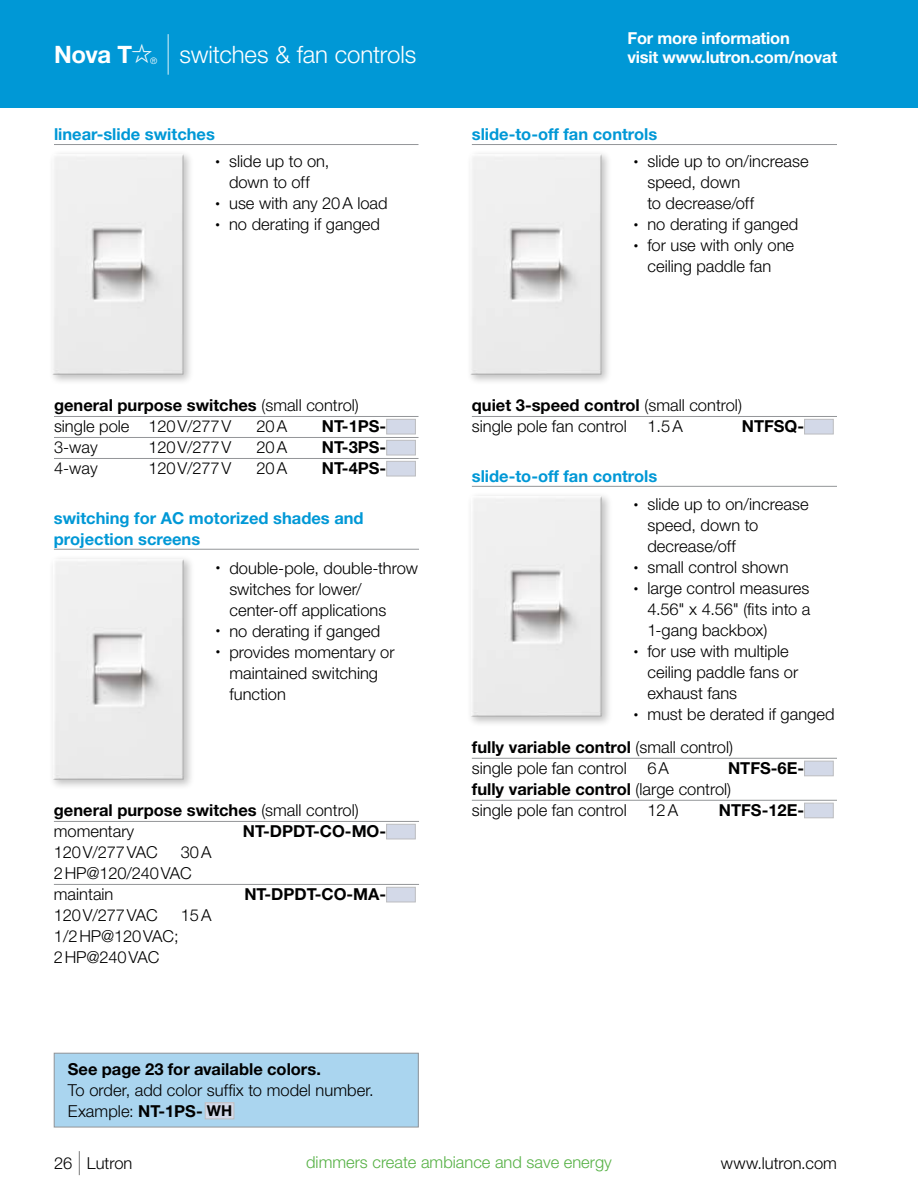
<style>
.page{position:relative;width:918px;height:1188px;background:#fff}
.page>*{position:absolute;margin:0;border:0;box-sizing:border-box;transform-origin:0 0}
.t1{font:300 24px "Helvetica Neue LT Std";letter-spacing:-.005em;color:#fff}
.t2{font:700 24px "Helvetica Neue LT Std";color:#fff}
.t3{font:300 16.5px/21px "Helvetica Neue LT Std";color:#000}
.t4{font:700 16.5px/21px "Helvetica Neue LT Std";color:#0098d6}
.t5{font:700 16.5px "Helvetica Neue LT Std";color:#000}
.t6{font:700 16.5px/19.5px "Helvetica Neue LT Std";letter-spacing:-.015em;color:#fff}
.t7{font:300 16.5px "Helvetica Neue LT Std";color:#56b145}
.t8{font:300 9px "Helvetica Neue LT Std";color:#fff}
.s1{font-family:"Starfont";font-weight:400}
.s2{font-weight:200;font-size:40.5px}
.s3{font-size:9px}
.s4{font-weight:700}
.s5{font-weight:700;font-size:15px}
.s6{font-weight:200;font-size:24px}
</style>
<div class="page">
<div style="left:0;top:0;width:918px;height:108px;background:#0098d6"></div>
<hr style="left:54px;top:144px;width:364px;height:1px;background:#939598">
<hr style="left:54px;top:416px;width:364px;height:1px;background:#939598">
<hr style="left:54px;top:437px;width:364px;height:1px;background:#939598">
<hr style="left:54px;top:458px;width:364px;height:1px;background:#939598">
<div style="left:386px;top:419px;width:30px;height:15px;background:#d3d9e8;border:1px solid #bcbdc0"></div>
<div style="left:386px;top:440px;width:30px;height:15px;background:#d3d9e8;border:1px solid #bcbdc0"></div>
<div style="left:386px;top:461px;width:30px;height:15px;background:#d3d9e8;border:1px solid #bcbdc0"></div>
<div style="left:48px;top:150px;width:147px;height:236px;background:#000;opacity:.25"></div>
<img style="left:52px;top:154px;width:132px;height:221px">
<hr style="left:472px;top:144px;width:365px;height:1px;background:#939598">
<hr style="left:472px;top:416px;width:365px;height:1px;background:#939598">
<div style="left:804px;top:419px;width:30px;height:15px;background:#d3d9e8;border:1px solid #bcbdc0"></div>
<div style="left:466px;top:150px;width:147px;height:236px;background:#000;opacity:.25"></div>
<img style="left:470px;top:154px;width:132px;height:221px">
<hr style="left:472px;top:486px;width:365px;height:1px;background:#939598">
<hr style="left:472px;top:758px;width:365px;height:1px;background:#939598">
<hr style="left:472px;top:800px;width:365px;height:1px;background:#939598">
<div style="left:804px;top:761px;width:30px;height:15px;background:#d3d9e8;border:1px solid #bcbdc0"></div>
<div style="left:804px;top:803px;width:30px;height:15px;background:#d3d9e8;border:1px solid #bcbdc0"></div>
<div style="left:466px;top:492px;width:147px;height:236px;background:#000;opacity:.25"></div>
<img style="left:471px;top:496px;width:131px;height:221px">
<div style="left:54px;top:1053px;width:364px;height:74px;background:#aad5ef"></div>
<div style="left:205px;top:1103px;width:29px;height:16px;background:#d3d9e8"></div>
<div style="left:205px;top:1102px;width:29px;height:17px;border:1px solid #bcbdc0"></div>
<div style="left:54px;top:1053px;width:364px;height:74px;border:1px solid #939598"></div>
<hr style="left:54px;top:549px;width:365px;height:1px;background:#939598">
<hr style="left:54px;top:821px;width:365px;height:1px;background:#939598">
<hr style="left:54px;top:884px;width:365px;height:1px;background:#939598">
<div style="left:386px;top:824px;width:30px;height:15px;background:#d3d9e8;border:1px solid #bcbdc0"></div>
<div style="left:386px;top:887px;width:30px;height:15px;background:#d3d9e8;border:1px solid #bcbdc0"></div>
<div style="left:48px;top:555px;width:147px;height:236px;background:#000;opacity:.25"></div>
<img style="left:53px;top:559px;width:131px;height:221px">
<h1 class="t2" style="left:54px;top:40px;width:100px">Nova T<span class="s1">a</span></h1>
<p class="t8" style="left:150px;top:55px;width:9px">®</p>
<h1 class="t1" style="left:164px;top:40px;width:254px"><span class="s2">|</span> switches &amp; fan controls</h1>
<p class="t4" style="left:54px;top:123px;width:162px">linear-slide switches</p>
<p class="t3" style="left:216px;top:150px;width:115px;text-align:center"><span class="s3">•</span> slide up to on, down to off</p>
<p class="t3" style="left:216px;top:192px;width:174px"><span class="s3">•</span> use with any 20A load</p>
<p class="t3" style="left:216px;top:213px;width:166px"><span class="s3">•</span> no derating if ganged</p>
<p class="t3" style="left:54px;top:394px;width:306px"><span class="s4">general purpose switches</span> (small control) single pole 120V/277V</p>
<p class="t3" style="left:256px;top:415px;width:32px">20A</p>
<p class="t5" style="left:322px;top:416px;width:66px">NT-1PS-</p>
<p class="t3" style="left:54px;top:436px;width:45px">3-way</p>
<p class="t3" style="left:148px;top:436px;width:84px">120V/277V</p>
<p class="t3" style="left:256px;top:436px;width:32px">20A</p>
<p class="t5" style="left:322px;top:437px;width:66px">NT-3PS-</p>
<p class="t3" style="left:54px;top:457px;width:45px">4-way</p>
<p class="t3" style="left:148px;top:457px;width:84px">120V/277V</p>
<p class="t3" style="left:256px;top:457px;width:32px">20A</p>
<p class="t5" style="left:322px;top:458px;width:66px">NT-4PS-</p>
<p class="t4" style="left:54px;top:507px;width:311px">switching for AC motorized shades and projection screens</p>
<p class="t3" style="left:229px;top:557px;width:190px;text-indent:-13px"><span class="s3">•</span> double-pole, double-throw switches for lower/ center-off applications</p>
<p class="t3" style="left:216px;top:620px;width:166px"><span class="s3">•</span> no derating if ganged</p>
<p class="t3" style="left:229px;top:641px;width:167px;text-indent:-13px"><span class="s3">•</span> provides momentary or maintained switching function</p>
<p class="t3" style="left:54px;top:799px;width:306px"><span class="s4">general purpose switches</span> (small control) momentary</p>
<p class="t5" style="left:243px;top:821px;width:145px">NT-DPDT-CO-MO-</p>
<p class="t3" style="left:54px;top:841px;width:105px">120V/277VAC</p>
<p class="t3" style="left:54px;top:841px;width:159px;text-indent:127px">30A<br>2HP@120/240VAC maintain</p>
<p class="t3" style="left:54px;top:904px;width:105px">120V/277VAC</p>
<p class="t3" style="left:181px;top:904px;width:32px">15A</p>
<p class="t3" style="left:54px;top:925px;width:126px">1/2HP@120VAC;<br>2HP@240VAC</p>
<p class="t5" style="left:244px;top:884px;width:143px">NT-DPDT-CO-MA-</p>
<p class="t5" style="left:68px;top:1059px;width:255px">See page 23 for available colors.</p>
<p class="t3" style="left:68px;top:1079px;width:307px">To order, add color suffix to model number.<br>Example: <span class="s4">NT-1PS-</span> <span class="s5">WH</span></p>
<p class="t6" style="left:628px;top:28px;width:211px">For more information<br>visit www.lutron.com/novat</p>
<p class="t4" style="left:472px;top:123px;width:187px">slide-to-off fan controls</p>
<p class="t3" style="left:647px;top:150px;width:163px;text-indent:-13px"><span class="s3">•</span> slide up to on/increase speed, down<br>to decrease/off</p>
<p class="t3" style="left:634px;top:213px;width:166px"><span class="s3">•</span> no derating if ganged</p>
<p class="t3" style="left:634px;top:234px;width:162px;text-align:center"><span class="s3">•</span> for use with only one ceiling paddle fan</p>
<p class="t3" style="left:472px;top:394px;width:272px"><span class="s4">quiet 3-speed control</span> (small control) single pole fan control 1.5A</p>
<p class="t5" style="left:742px;top:416px;width:64px">NTFSQ-</p>
<p class="t4" style="left:472px;top:465px;width:187px">slide-to-off fan controls</p>
<p class="t3" style="left:647px;top:494px;width:163px;text-indent:-13px"><span class="s3">•</span> slide up to on/increase speed, down to decrease/off</p>
<p class="t3" style="left:634px;top:557px;width:156px"><span class="s3">•</span> small control shown</p>
<p class="t3" style="left:647px;top:578px;width:165px;text-align:justify;text-indent:-13px"><span class="s3">•</span> large control measures 4.56" x 4.56" (fits into a 1-gang backbox)</p>
<p class="t3" style="left:647px;top:641px;width:152px;text-indent:-13px"><span class="s3">•</span> for use with multiple ceiling paddle fans or exhaust fans</p>
<p class="t3" style="left:634px;top:704px;width:202px"><span class="s3">•</span> must be derated if ganged</p>
<p class="t3" style="left:472px;top:736px;width:263px"><span class="s4">fully variable control</span> (small control) single pole fan control 6A</p>
<p class="t3" style="left:472px;top:757px;width:334px;text-indent:256px"><span class="s4">NTFS-6E&shy;fully variable control</span> (large control)<br>single pole fan control 12A</p>
<p class="t5" style="left:719px;top:799px;width:87px">NTFS-12E-</p>
<p class="t3" style="left:54px;top:1152px;width:80px">26 <span class="s6">|</span> Lutron</p>
<p class="t7" style="left:306px;top:1152px;width:307px">dimmers create ambiance and save energy</p>
<p class="t3" style="left:721px;top:1152px;width:118px">www.lutron.com</p>
</div>
